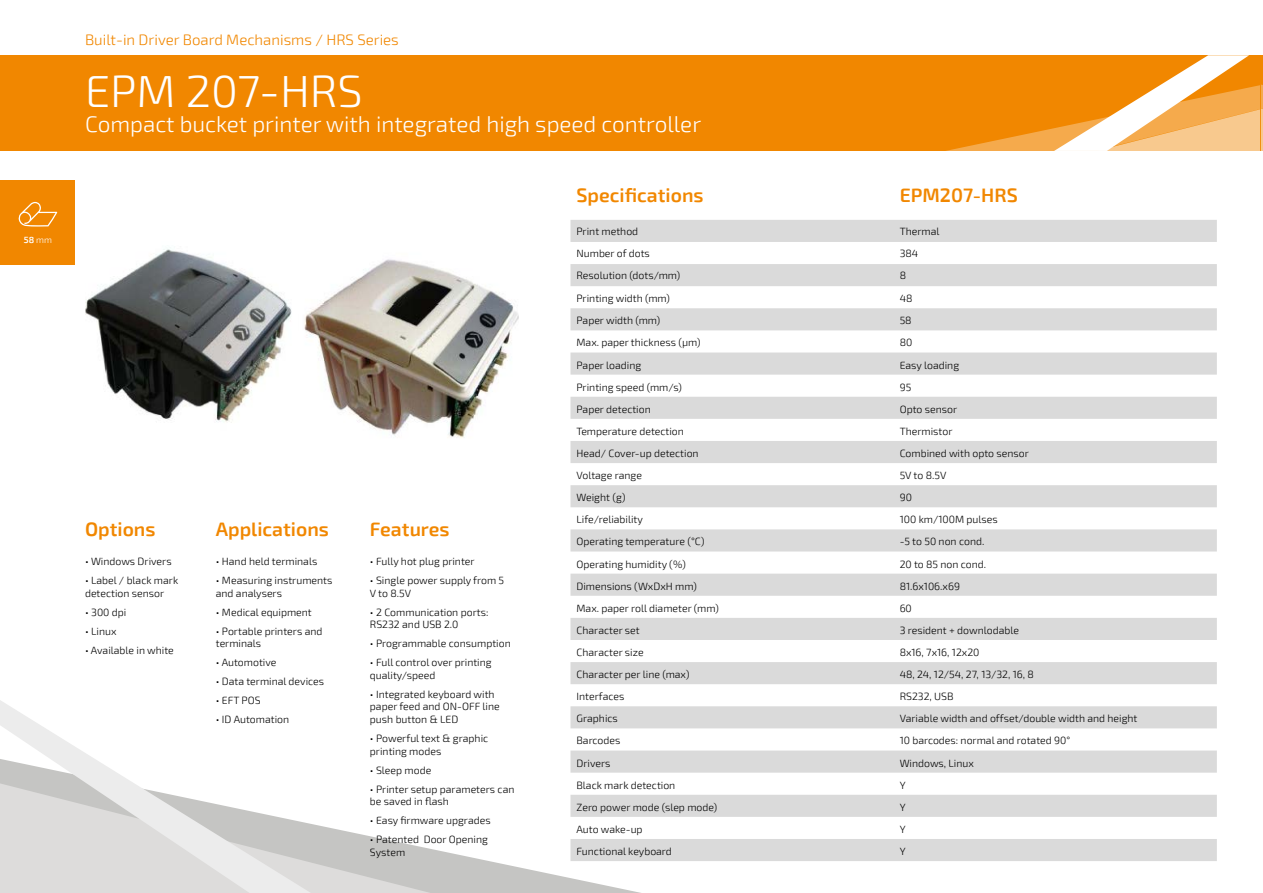
<style>
.page{position:relative;width:1263px;height:893px;background:#fff}
.page>*{position:absolute;margin:0;border:0;box-sizing:border-box;transform-origin:0 0}
.t1{font:300 45px "Exo 2";color:#fff}
.t2{font:300 22.5px "Exo 2";color:#fff}
.t3{font:600 19.5px "Exo 2";color:#f18700}
.t4{font:300 15px "Exo 2";color:#f18700}
.t5{font:300 10.5px/12.6px "Exo 2";color:#000}
.t6{font:600 9px "Exo 2";color:#fff}
.s1{font-weight:300}
</style>
<div class="page">
<svg style="left:328px;top:827px;width:313px;height:66px"></svg>
<svg style="left:0;top:700px;width:328px;height:193px"></svg>
<div style="left:0;top:55px;width:1263px;height:96px;background:#f18700"></div>
<img style="left:85px;top:249px;width:434px;height:189px">
<svg style="left:570px;top:220px;width:647px;height:641px;fill:#dedede"></svg>
<div style="left:0;top:181px;width:74px;height:84px;background:#f18700"></div>
<svg style="left:18px;top:202px;width:39px;height:25px"></svg>
<svg style="left:946px;top:55px;width:317px;height:96px"></svg>
<p class="t6" style="left:24px;top:235px;width:30px">58 <span class="s1">mm</span></p>
<h3 class="t4" style="left:85px;top:31px;width:315px">Built-in Driver Board Mechanisms / HRS Series</h3>
<h1 class="t1" style="left:85px;top:65px;width:279px">EPM 207-HRS</h1>
<h2 class="t2" style="left:85px;top:111px;width:618px">Compact bucket printer with integrated high speed controller</h2>
<h3 class="t3" style="left:85px;top:517px;width:72px">Options</h3>
<h3 class="t3" style="left:216px;top:517px;width:115px">Applications</h3>
<p class="t5" style="left:85px;top:555px;width:88px">• Windows Drivers</p>
<p class="t5" style="left:85px;top:574px;width:95px">• Label / black mark detection sensor</p>
<p class="t5" style="left:85px;top:606px;width:43px">• 300 dpi</p>
<p class="t5" style="left:85px;top:625px;width:33px">• Linux</p>
<p class="t5" style="left:85px;top:644px;width:90px">• Available in white</p>
<p class="t5" style="left:216px;top:555px;width:103px">• Hand held terminals</p>
<p class="t5" style="left:216px;top:574px;width:118px">• Measuring instruments and analysers</p>
<p class="t5" style="left:216px;top:606px;width:98px">• Medical equipment</p>
<p class="t5" style="left:216px;top:625px;width:108px">• Portable printers and terminals</p>
<p class="t5" style="left:216px;top:656px;width:62px">• Automotive</p>
<p class="t5" style="left:216px;top:675px;width:110px">• Data terminal devices</p>
<p class="t5" style="left:216px;top:694px;width:46px">• EFT POS</p>
<p class="t5" style="left:216px;top:713px;width:75px">• ID Automation</p>
<h3 class="t3" style="left:370px;top:517px;width:81px">Features</h3>
<p class="t5" style="left:370px;top:555px;width:106px">• Fully hot plug printer</p>
<p class="t5" style="left:370px;top:574px;width:136px">• Single power supply from 5<br>V to 8.5V</p>
<p class="t5" style="left:370px;top:606px;width:120px">• 2 Communication ports:<br>RS232 and USB 2.0</p>
<p class="t5" style="left:370px;top:637px;width:142px">• Programmable consumption</p>
<p class="t5" style="left:370px;top:656px;width:123px">• Full control over printing quality/speed</p>
<p class="t5" style="left:370px;top:688px;width:131px">• Integrated keyboard with paper feed and ON-OFF line push button &amp; LED</p>
<p class="t5" style="left:370px;top:732px;width:120px">• Powerful text &amp; graphic printing modes</p>
<p class="t5" style="left:370px;top:764px;width:63px">• Sleep mode</p>
<p class="t5" style="left:370px;top:783px;width:146px">• Printer setup parameters can be saved in flash</p>
<p class="t5" style="left:370px;top:814px;width:122px">• Easy firmware upgrades</p>
<p class="t5" style="left:370px;top:833px;width:119px">• Patented Door Opening<br>System</p>
<h3 class="t3" style="left:576px;top:183px;width:129px">Specifications</h3>
<h3 class="t3" style="left:900px;top:183px;width:120px">EPM207-HRS</h3>
<p class="t5" style="left:576px;top:225px;width:63px">Print method</p>
<p class="t5" style="left:900px;top:225px;width:41px">Thermal</p>
<p class="t5" style="left:576px;top:247px;width:75px">Number of dots</p>
<p class="t5" style="left:900px;top:247px;width:20px">384</p>
<p class="t5" style="left:576px;top:269px;width:105px">Resolution (dots/mm)</p>
<p class="t5" style="left:900px;top:269px;width:8px">8</p>
<p class="t5" style="left:576px;top:292px;width:95px">Printing width (mm)</p>
<p class="t5" style="left:900px;top:292px;width:14px">48</p>
<p class="t5" style="left:576px;top:314px;width:85px">Paper width (mm)</p>
<p class="t5" style="left:900px;top:314px;width:13px">58</p>
<p class="t5" style="left:576px;top:337px;width:126px">Max. paper thickness (µm)</p>
<p class="t5" style="left:900px;top:337px;width:14px">80</p>
<p class="t5" style="left:576px;top:359px;width:66px">Paper loading</p>
<p class="t5" style="left:900px;top:359px;width:61px">Easy loading</p>
<p class="t5" style="left:576px;top:381px;width:107px">Printing speed (mm/s)</p>
<p class="t5" style="left:900px;top:381px;width:13px">95</p>
<p class="t5" style="left:576px;top:403px;width:76px">Paper detection</p>
<p class="t5" style="left:900px;top:403px;width:59px">Opto sensor</p>
<p class="t5" style="left:576px;top:425px;width:109px">Temperature detection</p>
<p class="t5" style="left:900px;top:425px;width:54px">Thermistor</p>
<p class="t5" style="left:576px;top:447px;width:124px">Head/ Cover-up detection</p>
<p class="t5" style="left:900px;top:447px;width:131px">Combined with opto sensor</p>
<p class="t5" style="left:576px;top:469px;width:67px">Voltage range</p>
<p class="t5" style="left:900px;top:469px;width:48px">5V to 8.5V</p>
<p class="t5" style="left:576px;top:491px;width:51px">Weight (g)</p>
<p class="t5" style="left:900px;top:491px;width:14px">90</p>
<p class="t5" style="left:576px;top:514px;width:68px">Life/reliability</p>
<p class="t5" style="left:900px;top:514px;width:100px">100 km/100M pulses</p>
<p class="t5" style="left:576px;top:536px;width:130px">Operating temperature (°C)</p>
<p class="t5" style="left:900px;top:536px;width:86px">-5 to 50 non cond.</p>
<p class="t5" style="left:576px;top:558px;width:111px">Operating humidity (%)</p>
<p class="t5" style="left:900px;top:558px;width:88px">20 to 85 non cond.</p>
<p class="t5" style="left:576px;top:580px;width:122px">Dimensions (WxDxH mm)</p>
<p class="t5" style="left:900px;top:580px;width:62px">81.6x106.x69</p>
<p class="t5" style="left:576px;top:602px;width:144px">Max. paper roll diameter (mm)</p>
<p class="t5" style="left:900px;top:602px;width:14px">60</p>
<p class="t5" style="left:576px;top:624px;width:65px">Character set</p>
<p class="t5" style="left:900px;top:624px;width:121px">3 resident + downlodable</p>
<p class="t5" style="left:576px;top:646px;width:69px">Character size</p>
<p class="t5" style="left:900px;top:646px;width:81px">8x16, 7x16, 12x20</p>
<p class="t5" style="left:576px;top:668px;width:114px">Character per line (max)</p>
<p class="t5" style="left:900px;top:668px;width:136px">48, 24, 12/54, 27, 13/32, 16, 8</p>
<p class="t5" style="left:576px;top:690px;width:49px">Interfaces</p>
<p class="t5" style="left:900px;top:690px;width:55px">RS232, USB</p>
<p class="t5" style="left:576px;top:713px;width:43px">Graphics</p>
<p class="t5" style="left:900px;top:713px;width:239px">Variable width and offset/double width and height</p>
<p class="t5" style="left:576px;top:735px;width:45px">Barcodes</p>
<p class="t5" style="left:900px;top:735px;width:172px">10 barcodes: normal and rotated 90°</p>
<p class="t5" style="left:576px;top:757px;width:36px">Drivers</p>
<p class="t5" style="left:900px;top:757px;width:76px">Windows, Linux</p>
<p class="t5" style="left:576px;top:779px;width:100px">Black mark detection</p>
<p class="t5" style="left:900px;top:779px;width:7px">Y</p>
<p class="t5" style="left:576px;top:801px;width:142px">Zero power mode (slep mode)</p>
<p class="t5" style="left:900px;top:801px;width:7px">Y</p>
<p class="t5" style="left:576px;top:823px;width:68px">Auto wake-up</p>
<p class="t5" style="left:900px;top:823px;width:7px">Y</p>
<p class="t5" style="left:576px;top:845px;width:97px">Functional keyboard</p>
<p class="t5" style="left:900px;top:845px;width:7px">Y</p>
</div>
